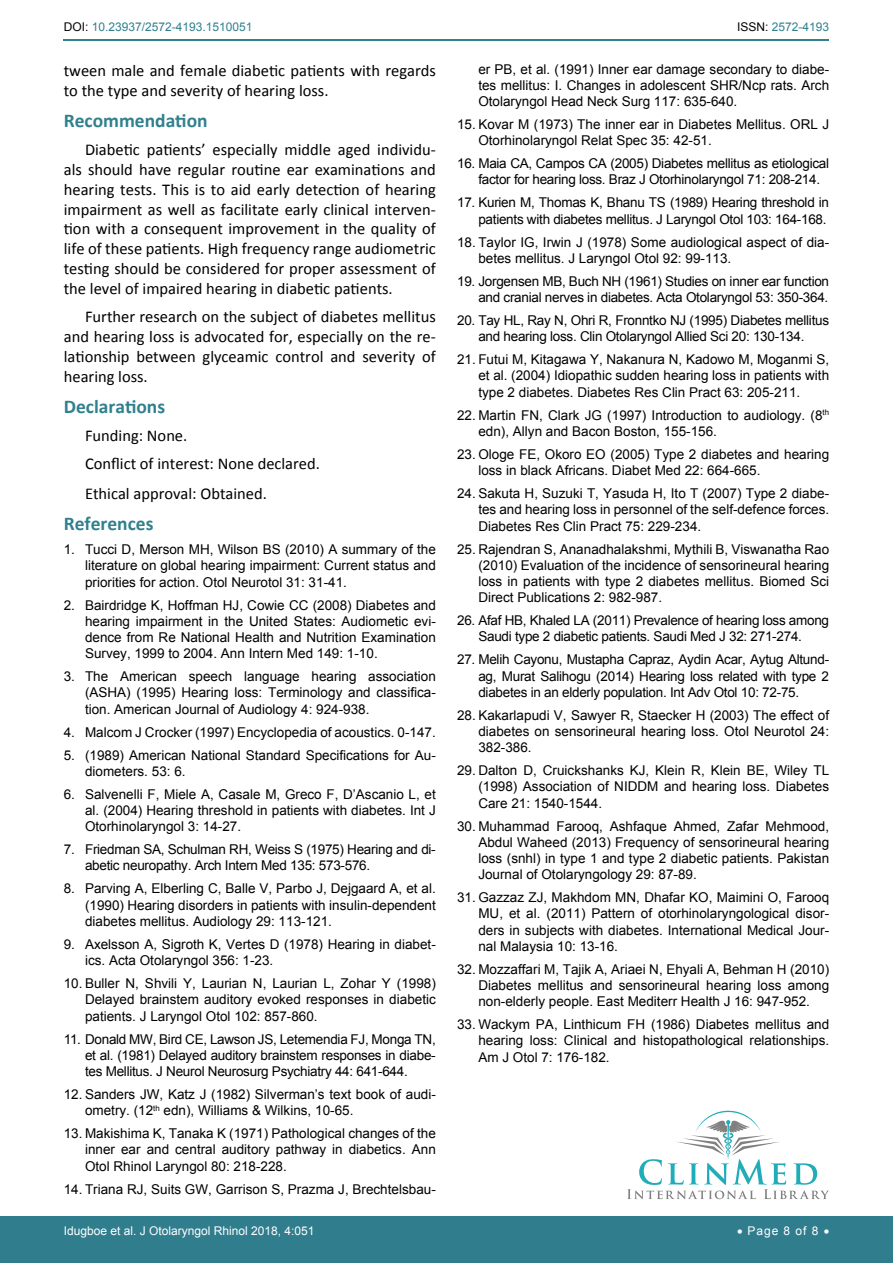
<style>
.page{position:relative;width:893px;height:1263px;background:#fff}
.page>*{position:absolute;margin:0;border:0;box-sizing:border-box;transform-origin:0 0}
.t1{font:700 19.5px "Calibri";color:#30808d}
.t2{font:16.5px/19.8px "Calibri";color:#000}
.t3{font:13.5px/16.2px "Arial";color:#000;text-align:justify}
.t4{font:13.5px/16.2px "Arial";letter-spacing:-.02em;color:#000}
.t5{font:12px "Arial";color:#fff}
.t6{font:12px "Arial";color:#30808d}
.s1{color:#000}
</style>
<div class="page">
<hr style="left:64px;top:40px;width:765px;height:1px;background:#30808d">
<div style="left:0;top:1217px;width:893px;height:46px;background:#307d8d"></div>
<svg style="left:627px;top:1111px;width:202px;height:88px"></svg>
<p class="t6" style="left:64px;top:19px;width:190px"><span class="s1">DOI:</span> 10.23937/2572-4193.1510051</p>
<p class="t6" style="left:737px;top:19px;width:94px"><span class="s1">ISSN:</span> 2572-4193</p>
<p class="t2" style="left:64px;top:61px;width:374px">tween male and female diabetic patients with regards to the type and severity of hearing loss.</p>
<h1 class="t1" style="left:64px;top:108px;width:145px">Recommendation</h1>
<p class="t2" style="left:64px;top:140px;width:374px;text-align:justify;text-indent:21px">Diabetic patients’ especially middle aged individu&shy;als should have regular routine ear examinations and hearing tests. This is to aid early detection of hearing impairment as well as facilitate early clinical interven&shy;tion with a consequent improvement in the quality of life of these patients. High frequency range audiometric testing should be considered for proper assessment of the level of impaired hearing in diabetic patients.</p>
<p class="t2" style="left:64px;top:307px;width:374px;text-align:justify;text-indent:21px">Further research on the subject of diabetes mellitus and hearing loss is advocated for, especially on the re&shy;lationship between glyceamic control and severity of hearing loss.</p>
<h1 class="t1" style="left:64px;top:394px;width:103px">Declarations</h1>
<p class="t2" style="left:85px;top:421px;width:236px;line-height:28.3px">Funding: None.<br>Conflict of interest: None declared.</p>
<p class="t2" style="left:85px;top:484px;width:183px">Ethical approval: Obtained.</p>
<h1 class="t1" style="left:64px;top:511px;width:91px">References</h1>
<p class="t3" style="left:85px;top:541px;width:352px;text-indent:-21px">1. Tucci D, Merson MH, Wilson BS (2010) A summary of the literature on global hearing impairment: Current status and priorities for action. Otol Neurotol 31: 31-41.</p>
<p class="t3" style="left:85px;top:597px;width:352px;text-indent:-21px">2. Bairdridge K, Hoffman HJ, Cowie CC (2008) Diabetes and hearing impairment in the United States: Audiometic evi&shy;dence from Re National Health and Nutrition Examination Survey, 1999 to 2004. Ann Intern Med 149: 1-10.</p>
<p class="t3" style="left:85px;top:668px;width:352px;text-indent:-21px">3. The American speech language hearing association (ASHA) (1995) Hearing loss: Terminology and classifica&shy;tion. American Journal of Audiology 4: 924-938.</p>
<p class="t3" style="left:64px;top:724px;width:374px">4. Malcom J Crocker (1997) Encyclopedia of acoustics. 0-147.</p>
<p class="t3" style="left:85px;top:747px;width:352px;text-indent:-21px">5. (1989) American National Standard Specifications for Au&shy;diometers. 53: 6.</p>
<p class="t3" style="left:85px;top:786px;width:352px;text-indent:-21px">6. Salvenelli F, Miele A, Casale M, Greco F, D’Ascanio L, et al. (2004) Hearing threshold in patients with diabetes. Int J Otorhinolaryngol 3: 14-27.</p>
<p class="t4" style="left:85px;top:841px;width:352px;text-indent:-21px">7. Friedman SA, Schulman RH, Weiss S (1975) Hearing and di&shy;abetic neuropathy. Arch Intern Med 135: 573-576.</p>
<p class="t3" style="left:85px;top:881px;width:352px;text-indent:-21px">8. Parving A, Elberling C, Balle V, Parbo J, Dejgaard A, et al. (1990) Hearing disorders in patients with insulin-dependent diabetes mellitus. Audiology 29: 113-121.</p>
<p class="t3" style="left:85px;top:936px;width:352px;text-indent:-21px">9. Axelsson A, Sigroth K, Vertes D (1978) Hearing in diabet&shy;ics. Acta Otolaryngol 356: 1-23.</p>
<p class="t3" style="left:85px;top:975px;width:352px;text-indent:-21px">10. Buller N, Shvili Y, Laurian N, Laurian L, Zohar Y (1998)<br>Delayed brainstem auditory evoked responses in diabetic patients. J Laryngol Otol 102: 857-860.</p>
<p class="t3" style="left:85px;top:1031px;width:352px;text-indent:-21px">11. Donald MW, Bird CE, Lawson JS, Letemendia FJ, Monga TN, et al. (1981) Delayed auditory brainstem responses in diabe&shy;tes Mellitus. J Neurol Neurosurg Psychiatry 44: 641-644.</p>
<p class="t3" style="left:85px;top:1086px;width:352px;text-indent:-21px">12. Sanders JW, Katz J (1982) Silverman’s text book of audi&shy;ometry. (12<sup>th</sup> edn), Williams &amp; Wilkins, 10-65.</p>
<p class="t3" style="left:85px;top:1125px;width:352px;text-indent:-21px">13. Makishima K, Tanaka K (1971) Pathological changes of the inner ear and central auditory pathway in diabetics. Ann Otol Rhinol Laryngol 80: 218-228.</p>
<p class="t3" style="left:64px;top:1181px;width:374px">14. Triana RJ, Suits GW, Garrison S, Prazma J, Brechtelsbau-</p>
<p class="t3" style="left:478px;top:61px;width:352px">er PB, et al. (1991) Inner ear damage secondary to diabe&shy;tes mellitus: I. Changes in adolescent SHR/Ncp rats. Arch Otolaryngol Head Neck Surg 117: 635-640.</p>
<p class="t3" style="left:478px;top:116px;width:352px;text-indent:-21px">15. Kovar M (1973) The inner ear in Diabetes Mellitus. ORL J<br>Otorhinolaryngol Relat Spec 35: 42-51.</p>
<p class="t4" style="left:478px;top:156px;width:352px;text-indent:-21px">16. Maia CA, Campos CA (2005) Diabetes mellitus as etiological factor for hearing loss. Braz J Otorhinolaryngol 71: 208-214.</p>
<p class="t4" style="left:457px;top:195px;width:374px;text-align:right">17. Kurien M, Thomas K, Bhanu TS (1989) Hearing threshold in patients with diabetes mellitus. J Laryngol Otol 103: 164-168.</p>
<p class="t3" style="left:478px;top:234px;width:352px;text-indent:-21px">18. Taylor IG, Irwin J (1978) Some audiological aspect of dia&shy;betes mellitus. J Laryngol Otol 92: 99-113.</p>
<p class="t4" style="left:457px;top:273px;width:373px;text-align:right">19. Jorgensen MB, Buch NH (1961) Studies on inner ear function and cranial nerves in diabetes. Acta Otolaryngol 53: 350-364.</p>
<p class="t4" style="left:457px;top:312px;width:374px;text-align:center">20. Tay HL, Ray N, Ohri R, Fronntko NJ (1995) Diabetes mellitus and hearing loss. Clin Otolaryngol Allied Sci 20: 130-134.</p>
<p class="t3" style="left:478px;top:352px;width:352px;text-indent:-21px">21. Futui M, Kitagawa Y, Nakanura N, Kadowo M, Moganmi S, et al. (2004) Idiopathic sudden hearing loss in patients with type 2 diabetes. Diabetes Res Clin Pract 63: 205-211.</p>
<p class="t3" style="left:478px;top:407px;width:352px;text-indent:-21px">22. Martin FN, Clark JG (1997) Introduction to audiology. (8<sup>th </sup>edn), Allyn and Bacon Boston, 155-156.</p>
<p class="t3" style="left:478px;top:446px;width:352px;text-indent:-21px">23. Ologe FE, Okoro EO (2005) Type 2 diabetes and hearing loss in black Africans. Diabet Med 22: 664-665.</p>
<p class="t3" style="left:478px;top:485px;width:352px;text-indent:-21px">24. Sakuta H, Suzuki T, Yasuda H, Ito T (2007) Type 2 diabe&shy;tes and hearing loss in personnel of the self-defence forces.<br>Diabetes Res Clin Pract 75: 229-234.</p>
<p class="t3" style="left:478px;top:541px;width:352px;text-indent:-21px">25. Rajendran S, Ananadhalakshmi, Mythili B, Viswanatha Rao (2010) Evaluation of the incidence of sensorineural hearing loss in patients with type 2 diabetes mellitus. Biomed Sci Direct Publications 2: 982-987.</p>
<p class="t4" style="left:457px;top:612px;width:373px;text-align:center">26. Afaf HB, Khaled LA (2011) Prevalence of hearing loss among<br>Saudi type 2 diabetic patients. Saudi Med J 32: 271-274.</p>
<p class="t3" style="left:478px;top:652px;width:352px;text-indent:-21px">27. Melih Cayonu, Mustapha Capraz, Aydin Acar, Aytug Altund&shy;ag, Murat Salihogu (2014) Hearing loss related with type 2 diabetes in an elderly population. Int Adv Otol 10: 72-75.</p>
<p class="t3" style="left:478px;top:707px;width:352px;text-indent:-21px">28. Kakarlapudi V, Sawyer R, Staecker H (2003) The effect of diabetes on sensorineural hearing loss. Otol Neurotol 24:<br>382-386.</p>
<p class="t3" style="left:478px;top:762px;width:352px;text-indent:-21px">29. Dalton D, Cruickshanks KJ, Klein R, Klein BE, Wiley TL (1998) Association of NIDDM and hearing loss. Diabetes Care 21: 1540-1544.</p>
<p class="t3" style="left:478px;top:818px;width:352px;text-indent:-21px">30. Muhammad Farooq, Ashfaque Ahmed, Zafar Mehmood, Abdul Waheed (2013) Frequency of sensorineural hearing loss (snhl) in type 1 and type 2 diabetic patients. Pakistan Journal of Otolaryngology 29: 87-89.</p>
<p class="t3" style="left:478px;top:889px;width:352px;text-indent:-21px">31. Gazzaz ZJ, Makhdom MN, Dhafar KO, Maimini O, Farooq MU, et al. (2011) Pattern of otorhinolaryngological disor&shy;ders in subjects with diabetes. International Medical Jour&shy;nal Malaysia 10: 13-16.</p>
<p class="t3" style="left:478px;top:961px;width:352px;text-indent:-21px">32. Mozzaffari M, Tajik A, Ariaei N, Ehyali A, Behman H (2010)<br>Diabetes mellitus and sensorineural hearing loss among non-elderly people. East Mediterr Health J 16: 947-952.</p>
<p class="t3" style="left:478px;top:1016px;width:352px;text-indent:-21px">33. Wackym PA, Linthicum FH (1986) Diabetes mellitus and hearing loss: Clinical and histopathological relationships.<br>Am J Otol 7: 176-182.</p>
<p class="t5" style="left:64px;top:1223px;width:252px">Idugboe et al. J Otolaryngol Rhinol 2018, 4:051</p>
<p class="t5" style="left:737px;top:1223px;width:94px">• Page 8 of 8 •</p>
</div>
